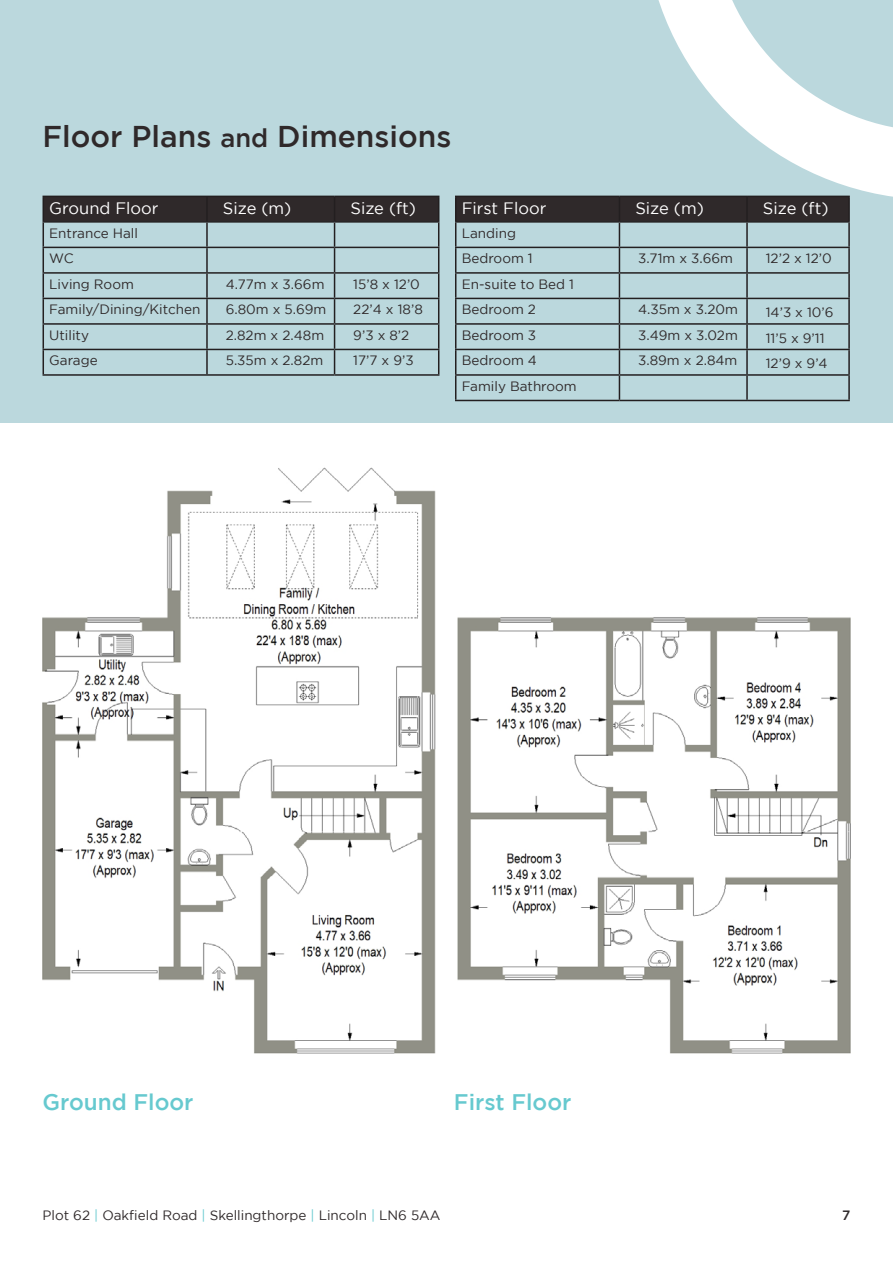
<style>
.page{position:relative;width:893px;height:1263px;background:#fff}
.page>*{position:absolute;margin:0;border:0;box-sizing:border-box;transform-origin:0 0}
.t1{font:500 30px "Gotham";color:#2f292a}
.t2{font:500 22.5px "Gotham";color:#66c9cf}
.t3{font:16.5px "Gotham";color:#fff}
.t4{font:13.5px "Gotham";color:#2f292a}
.t5{font:500 13.5px "Gotham";color:#2f292a}
.s1{font-size:25.5px}
.s2{color:#66c9cf}
</style>
<div class="page">
<img style="left:42px;top:467px;width:394px;height:587px">
<div style="left:0;top:0;width:893px;height:423px;background:#bbd8dd"></div>
<svg style="left:644px;top:0;width:249px;height:197px"></svg>
<svg style="left:43px;top:196px;width:396px;height:178px"></svg>
<hr style="left:43px;top:374px;width:164px;height:2px;background:#231f20">
<hr style="left:207px;top:374px;width:128px;height:2px;background:#231f20">
<hr style="left:335px;top:374px;width:104px;height:2px;background:#231f20">
<hr style="left:747px;top:196px;width:103px;height:1px;background:#231f20">
<hr style="left:848px;top:197px;width:2px;height:24px;background:#231f20">
<hr style="left:747px;top:221px;width:103px;height:2px;background:#231f20">
<hr style="left:848px;top:223px;width:2px;height:24px;background:#231f20">
<hr style="left:747px;top:247px;width:103px;height:1px;background:#231f20">
<hr style="left:848px;top:248px;width:2px;height:24px;background:#231f20">
<hr style="left:747px;top:272px;width:103px;height:2px;background:#231f20">
<hr style="left:848px;top:274px;width:2px;height:24px;background:#231f20">
<hr style="left:747px;top:298px;width:103px;height:1px;background:#231f20">
<hr style="left:848px;top:299px;width:2px;height:24px;background:#231f20">
<hr style="left:747px;top:323px;width:103px;height:2px;background:#231f20">
<hr style="left:848px;top:325px;width:2px;height:24px;background:#231f20">
<hr style="left:747px;top:349px;width:103px;height:1px;background:#231f20">
<hr style="left:848px;top:350px;width:2px;height:24px;background:#231f20">
<svg style="left:455px;top:196px;width:394px;height:204px"></svg>
<hr style="left:747px;top:374px;width:103px;height:2px;background:#231f20">
<hr style="left:746px;top:376px;width:2px;height:24px;background:#231f20">
<hr style="left:848px;top:376px;width:2px;height:24px;background:#231f20">
<hr style="left:455px;top:400px;width:164px;height:1px;background:#231f20">
<hr style="left:619px;top:400px;width:128px;height:1px;background:#231f20">
<hr style="left:747px;top:400px;width:103px;height:1px;background:#231f20">
<img style="left:457px;top:617px;width:394px;height:437px">
<p class="t1" style="left:43px;top:120px;width:410px">Floor Plans <span class="s1">and</span> Dimensions</p>
<p class="t3" style="left:49px;top:199px;width:111px">Ground Floor</p>
<p class="t3" style="left:223px;top:199px;width:70px">Size (m)</p>
<p class="t3" style="left:350px;top:199px;width:67px">Size (ft)</p>
<p class="t4" style="left:49px;top:225px;width:90px">Entrance Hall</p>
<p class="t4" style="left:49px;top:251px;width:26px">WC</p>
<p class="t4" style="left:49px;top:276px;width:86px">Living Room</p>
<p class="t4" style="left:226px;top:276px;width:100px">4.77m x 3.66m</p>
<p class="t4" style="left:353px;top:276px;width:68px">15’8 x 12’0</p>
<p class="t4" style="left:49px;top:302px;width:153px">Family/Dining/Kitchen</p>
<p class="t4" style="left:226px;top:302px;width:102px">6.80m x 5.69m</p>
<p class="t4" style="left:353px;top:302px;width:71px">22’4 x 18’8</p>
<p class="t4" style="left:49px;top:328px;width:41px">Utility</p>
<p class="t4" style="left:226px;top:328px;width:100px">2.82m x 2.48m</p>
<p class="t4" style="left:353px;top:328px;width:58px">9’3 x 8’2</p>
<p class="t4" style="left:49px;top:353px;width:50px">Garage</p>
<p class="t4" style="left:226px;top:353px;width:99px">5.35m x 2.82m</p>
<p class="t4" style="left:353px;top:353px;width:62px">17’7 x 9’3</p>
<p class="t3" style="left:462px;top:199px;width:86px">First Floor</p>
<p class="t3" style="left:635px;top:199px;width:70px">Size (m)</p>
<p class="t3" style="left:763px;top:199px;width:67px">Size (ft)</p>
<p class="t4" style="left:462px;top:225px;width:56px">Landing</p>
<p class="t4" style="left:462px;top:251px;width:73px">Bedroom 1</p>
<p class="t4" style="left:638px;top:251px;width:96px">3.71m x 3.66m</p>
<p class="t4" style="left:766px;top:251px;width:68px">12’2 x 12’0</p>
<p class="t4" style="left:462px;top:276px;width:114px">En-suite to Bed 1</p>
<p class="t4" style="left:462px;top:302px;width:76px">Bedroom 2</p>
<p class="t4" style="left:638px;top:302px;width:101px">4.35m x 3.20m</p>
<p class="t4" style="left:766px;top:305px;width:69px">14’3 x 10’6</p>
<p class="t4" style="left:462px;top:328px;width:76px">Bedroom 3</p>
<p class="t4" style="left:638px;top:328px;width:101px">3.49m x 3.02m</p>
<p class="t4" style="left:766px;top:331px;width:60px">11’5 x 9’11</p>
<p class="t4" style="left:462px;top:353px;width:77px">Bedroom 4</p>
<p class="t4" style="left:638px;top:353px;width:101px">3.89m x 2.84m</p>
<p class="t4" style="left:766px;top:356px;width:63px">12’9 x 9’4</p>
<p class="t4" style="left:462px;top:379px;width:117px">Family Bathroom</p>
<p class="t2" style="left:43px;top:1089px;width:153px">Ground Floor</p>
<p class="t2" style="left:454px;top:1089px;width:119px">First Floor</p>
<p class="t4" style="left:43px;top:1208px;width:400px">Plot 62 <span class="s2">|</span> Oakfield Road <span class="s2">|</span> Skellingthorpe <span class="s2">|</span> Lincoln <span class="s2">|</span> LN6 5AA</p>
<p class="t5" style="left:842px;top:1208px;width:10px">7</p>
</div>
